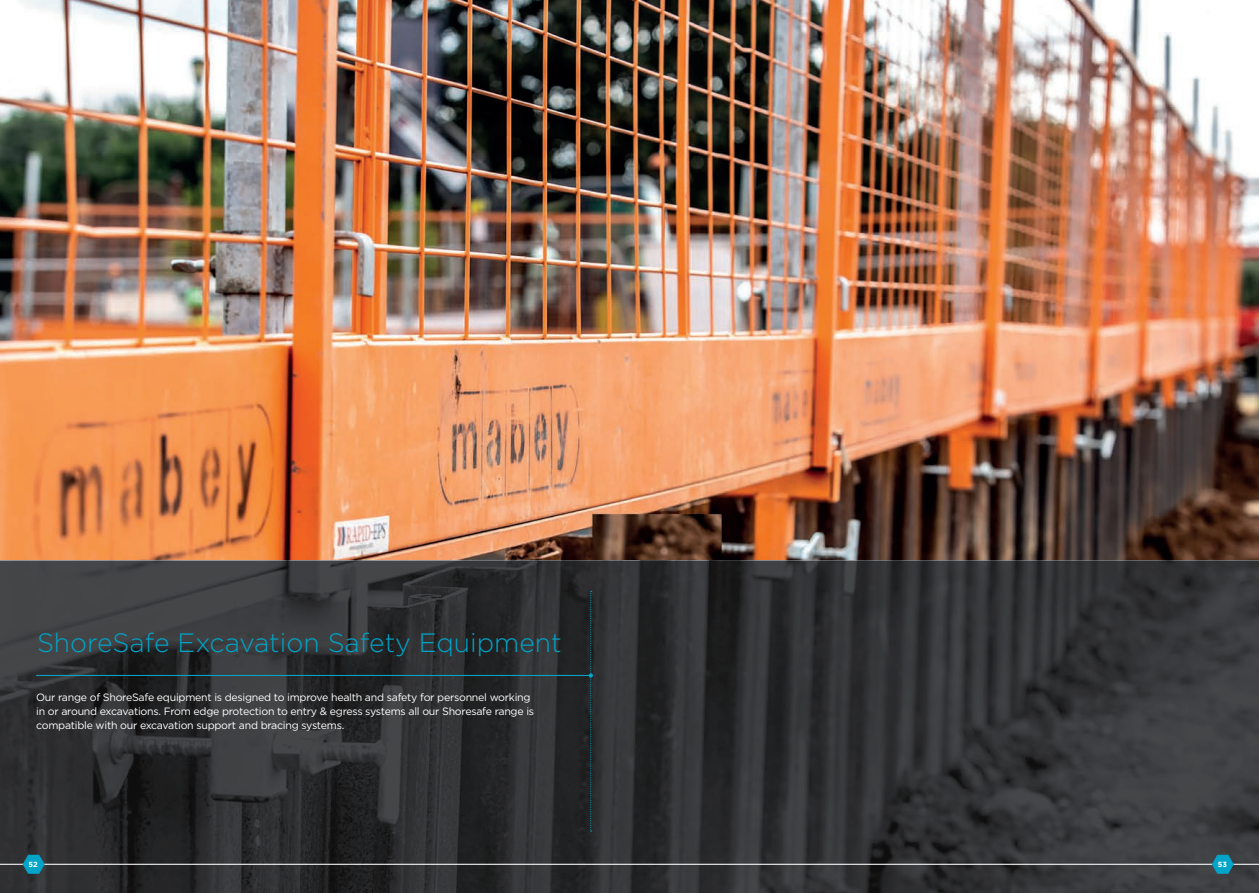
<style>
.page{position:relative;width:1259px;height:893px;background:#fff}
.page>*{position:absolute;margin:0;border:0;box-sizing:border-box;transform-origin:0 0}
.t1{font:300 26.55px "Gotham";color:#00a4c8}
.t2{font:10.65px/13.8px "Gotham";letter-spacing:-.025em;color:#fff}
.t3{font:700 7.35px "Gotham";color:#fff}
</style>
<div class="page">
<img style="left:0;top:0;width:1259px;height:561px">
<svg style="left:0;top:561px;width:1259px;height:332px;background:#313233"></svg>
<hr style="left:0;top:864px;width:1259px;height:1px;background:#fff">
<svg style="left:23px;top:855px;width:22px;height:19px"></svg>
<svg style="left:1211px;top:855px;width:22px;height:19px"></svg>
<hr style="left:36px;top:675px;width:555px;height:1px;background:#00a4c8">
<svg style="left:589px;top:591px;width:4px;height:241px"></svg>
<p class="t1" style="left:37px;top:626px;width:526px">ShoreSafe Excavation Safety Equipment</p>
<p class="t2" style="left:36px;top:690px;width:499px">Our range of ShoreSafe equipment is designed to improve health and safety for personnel working in or around excavations. From edge protection to entry &amp; egress systems all our Shoresafe range is compatible with our excavation support and bracing systems.</p>
<p class="t3" style="left:29px;top:860px;width:11px">52</p>
<p class="t3" style="left:1217px;top:860px;width:11px">53</p>
</div>
